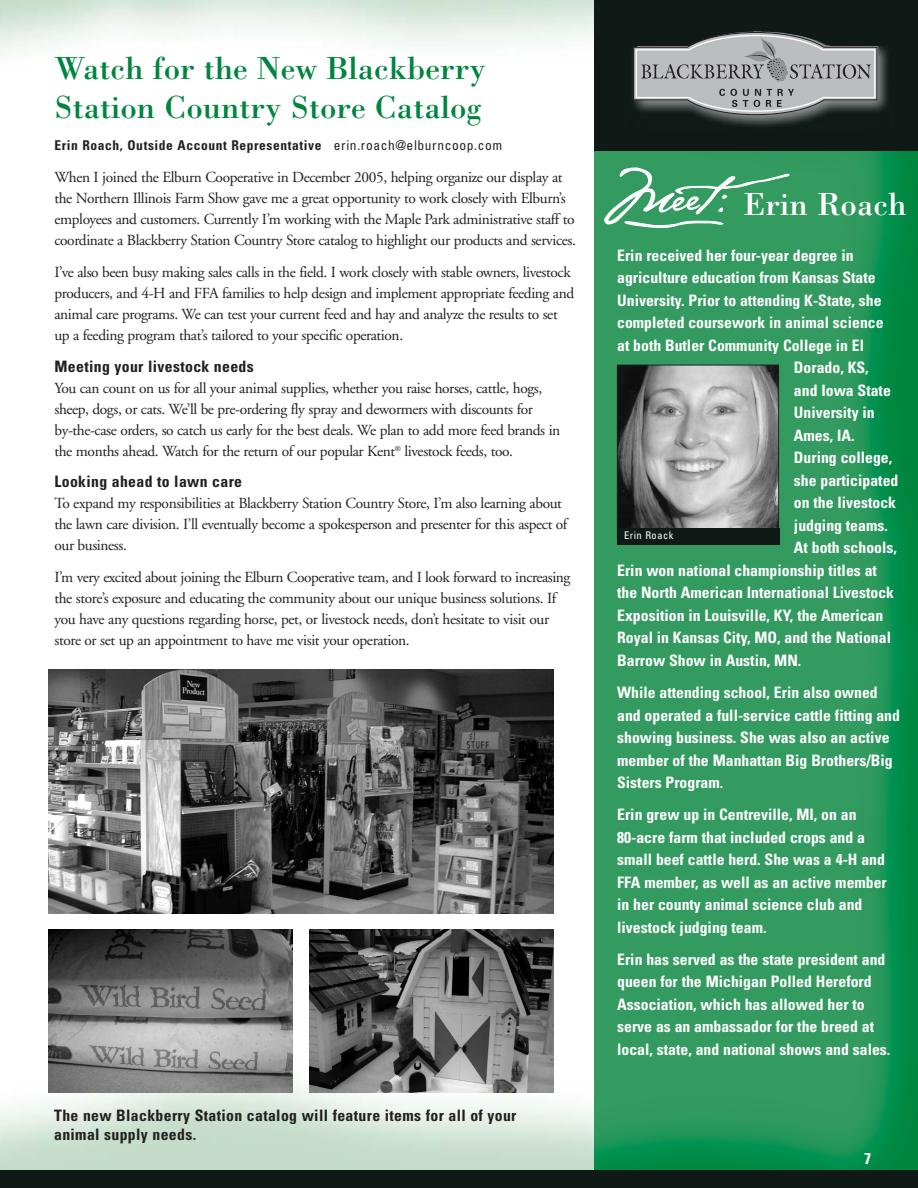
<style>
.page{position:relative;width:918px;height:1188px;background:#fff}
.page>*{position:absolute;margin:0;border:0;box-sizing:border-box;transform-origin:0 0}
.t1{font:33px/39.6px "Bodoni";color:#00853e}
.t2{font:33px "Bodoni";color:#fff}
.t3{font:700 condensed 15.75px/22.5px "Univers";color:#fff}
.t4{font:700 condensed 15.75px/19.5px "Univers";letter-spacing:.02em;color:#231f20}
.t5{font:15.3px/21px "Adobe Garamond";letter-spacing:-.025em;color:#231f20}
.t6{font:700 condensed 13.5px "Univers";letter-spacing:.045em;color:#231f20}
.t7{font:condensed 10.5px "Univers";letter-spacing:.045em;color:#fff}
.s1{font-weight:400}
</style>
<div class="page">
<img style="left:0;top:0;width:594px;height:1171px">
<img style="left:594px;top:151px;width:324px;height:1020px">
<img style="left:619px;top:367px;width:158px;height:161px">
<div style="left:617px;top:365px;width:162px;height:173px;border:1px solid #231f20"></div>
<div style="left:617px;top:528px;width:162px;height:17px;background:#0f1a16"></div>
<img style="left:48px;top:929px;width:245px;height:164px">
<img style="left:309px;top:929px;width:244px;height:164px">
<img style="left:48px;top:670px;width:506px;height:244px">
<div style="left:594px;top:0;width:324px;height:151px;background:#0f1a16"></div>
<img style="left:632px;top:31px;width:256px;height:96px">
<svg style="left:633px;top:32px;width:245px;height:84px;background:#8d9091"></svg>
<div style="left:0;top:1171px;width:918px;height:17px;background:#0f1a16"></div>
<svg style="left:604px;top:160px;width:185px;height:69px;background:#50a876"></svg>
<h1 class="t1" style="left:54px;top:52px;width:433px">Watch for the New Blackberry<br>Station Country Store Catalog</h1>
<p class="t6" style="left:54px;top:140px;width:449px">Erin Roach, Outside Account Representative <span class="s1">erin.roach@elburncoop.com</span></p>
<p class="t5" style="left:54px;top:168px;width:523px">When I joined the Elburn Cooperative in December 2005, helping organize our display at the Northern Illinois Farm Show gave me a great opportunity to work closely with Elburn’s employees and customers. Currently I’m working with the Maple Park administrative staff to coordinate a Blackberry Station Country Store catalog to highlight our products and services.</p>
<p class="t5" style="left:54px;top:263px;width:521px">I’ve also been busy making sales calls in the field. I work closely with stable owners, livestock producers, and 4-H and FFA families to help design and implement appropriate feeding and animal care programs. We can test your current feed and hay and analyze the results to set up a feeding program that’s tailored to your specific operation.</p>
<p class="t4" style="left:54px;top:358px;width:201px">Meeting your livestock needs</p>
<p class="t5" style="left:54px;top:379px;width:507px">You can count on us for all your animal supplies, whether you raise horses, cattle, hogs, sheep, dogs, or cats. We’ll be pre-ordering fly spray and dewormers with discounts for by-the-case orders, so catch us early for the best deals. We plan to add more feed brands in the months ahead. Watch for the return of our popular Kent<sup>®</sup> livestock feeds, too.</p>
<p class="t4" style="left:54px;top:474px;width:189px">Looking ahead to lawn care</p>
<p class="t5" style="left:54px;top:494px;width:514px">To expand my responsibilities at Blackberry Station Country Store, I’m also learning about the lawn care division. I’ll eventually become a spokesperson and presenter for this aspect of our business.</p>
<p class="t5" style="left:54px;top:568px;width:517px">I’m very excited about joining the Elburn Cooperative team, and I look forward to increasing the store’s exposure and educating the community about our unique business solutions. If you have any questions regarding horse, pet, or livestock needs, don’t hesitate to visit our store or set up an appointment to have me visit your operation.</p>
<p class="t4" style="left:54px;top:1107px;width:464px">The new Blackberry Station catalog will feature items for all of your animal supply needs.</p>
<h1 class="t2" style="left:744px;top:192px;width:165px">Erin Roach</h1>
<p class="t3" style="left:617px;top:246px;width:238px">Erin received her four-year degree in</p>
<p class="t3" style="left:617px;top:268px;width:260px">agriculture education from Kansas State</p>
<p class="t3" style="left:617px;top:291px;width:266px">University. Prior to attending K-State, she</p>
<p class="t3" style="left:617px;top:313px;width:268px">completed coursework in animal science</p>
<p class="t3" style="left:617px;top:336px;width:249px">at both Butler Community College in El</p>
<p class="t3" style="left:794px;top:358px;width:76px">Dorado, KS,</p>
<p class="t3" style="left:794px;top:381px;width:98px">and Iowa State</p>
<p class="t3" style="left:794px;top:403px;width:82px">University in</p>
<p class="t3" style="left:794px;top:426px;width:62px">Ames, IA.</p>
<p class="t3" style="left:794px;top:448px;width:100px">During college,</p>
<p class="t3" style="left:794px;top:471px;width:106px">she participated</p>
<p class="t3" style="left:794px;top:493px;width:104px">on the livestock</p>
<p class="t3" style="left:794px;top:516px;width:95px">judging teams.</p>
<p class="t3" style="left:794px;top:538px;width:105px">At both schools,</p>
<p class="t3" style="left:617px;top:561px;width:261px">Erin won national championship titles at</p>
<p class="t3" style="left:617px;top:583px;width:278px">the North American International Livestock</p>
<p class="t3" style="left:617px;top:606px;width:268px">Exposition in Louisville, KY, the American</p>
<p class="t3" style="left:617px;top:628px;width:275px">Royal in Kansas City, MO, and the National</p>
<p class="t3" style="left:617px;top:651px;width:186px">Barrow Show in Austin, MN.</p>
<p class="t3" style="left:617px;top:683px;width:284px">While attending school, Erin also owned and operated a full-service cattle fitting and showing business. She was also an active member of the Manhattan Big Brothers/Big Sisters Program.</p>
<p class="t3" style="left:617px;top:805px;width:271px">Erin grew up in Centreville, MI, on an 80-acre farm that included crops and a small beef cattle herd. She was a 4-H and FFA member, as well as an active member in her county animal science club and livestock judging team.</p>
<p class="t3" style="left:617px;top:950px;width:275px">Erin has served as the state president and queen for the Michigan Polled Hereford Association, which has allowed her to serve as an ambassador for the breed at local, state, and national shows and sales.</p>
<p class="t7" style="left:624px;top:531px;width:51px">Erin Roack</p>
<p class="t3" style="left:864px;top:1148px;width:8px">7</p>
</div>
